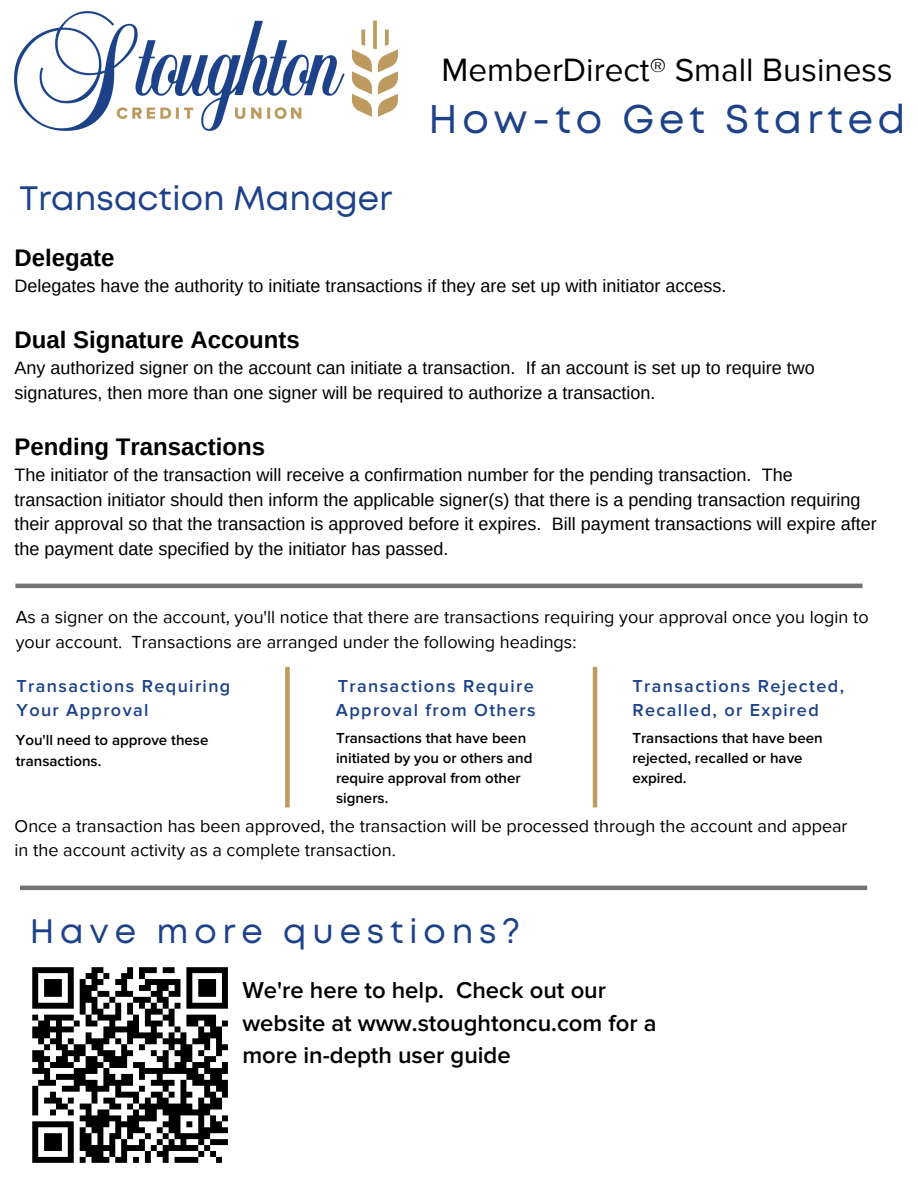
<style>
.page{position:relative;width:918px;height:1188px;background:#fff}
.page>*{position:absolute;margin:0;border:0;box-sizing:border-box;transform-origin:0 0}
.t1{font:40.05px "Mont";letter-spacing:.12em;color:#1d4289}
.t2{font:33.9px "Mont";color:#1d4289}
.t3{font:33.9px "Mont";letter-spacing:.17em;color:#1d4289}
.t4{font:33.3px "Proxima Nova";color:#000}
.t5{font:700 24px "Arimo";color:#000}
.t6{font:600 23.85px/32.7px "Proxima Nova";color:#000}
.t7{font:18px/24.8px "Arimo";color:#000}
.t8{font:18px/24.8px "Proxima Nova";color:#000}
.t9{font:600 18px/24.8px "Proxima Nova";letter-spacing:.075em;color:#1d4289}
.t10{font:600 15px/20.2px "Proxima Nova";color:#000}
</style>
<div class="page">
<img style="left:15px;top:12px;width:382px;height:119px">
<div style="left:285px;top:667px;width:5px;height:140px;background:#bd9b60"></div>
<hr style="left:593px;top:667px;width:4px;height:140px;background:#bd9b60">
<hr style="left:20px;top:886px;width:847px;height:4px;background:#737373">
<hr style="left:15px;top:584px;width:848px;height:4px;background:#737373">
<svg style="left:32px;top:967px;width:196px;height:196px"></svg>
<h2 class="t2" style="left:19px;top:186px;width:374px">Transaction Manager</h2>
<h3 class="t4" style="left:442px;top:50px;width:453px">MemberDirect® Small Business</h3>
<h1 class="t1" style="left:428px;top:104px;width:479px">How-to Get Started</h1>
<h3 class="t5" style="left:15px;top:244px;width:102px">Delegate</h3>
<p class="t7" style="left:15px;top:273px;width:713px">Delegates have the authority to initiate transactions if they are set up with initiator access.</p>
<h3 class="t5" style="left:15px;top:326px;width:287px">Dual Signature Accounts</h3>
<p class="t7" style="left:15px;top:355px;width:802px">Any authorized signer on the account can initiate a transaction. If an account is set up to require two signatures, then more than one signer will be required to authorize a transaction.</p>
<h3 class="t5" style="left:15px;top:433px;width:252px">Pending Transactions</h3>
<p class="t7" style="left:15px;top:462px;width:864px">The initiator of the transaction will receive a confirmation number for the pending transaction. The transaction initiator should then inform the applicable signer(s) that there is a pending transaction requiring their approval so that the transaction is approved before it expires. Bill payment transactions will expire after the payment date specified by the initiator has passed.</p>
<p class="t8" style="left:16px;top:605px;width:854px">As a signer on the account, you'll notice that there are transactions requiring your approval once you login to your account. Transactions are arranged under the following headings:</p>
<p class="t9" style="left:16px;top:674px;width:215px">Transactions Requiring<br>Your Approval</p>
<p class="t9" style="left:336px;top:674px;width:201px">Transactions Require<br>Approval from Others</p>
<p class="t9" style="left:632px;top:674px;width:213px">Transactions Rejected,<br>Recalled, or Expired</p>
<p class="t10" style="left:16px;top:730px;width:194px;line-height:20.7px">You'll need to approve these transactions.</p>
<p class="t10" style="left:336px;top:728px;width:198px">Transactions that have been initiated by you or others and require approval from other signers.</p>
<p class="t10" style="left:632px;top:728px;width:192px">Transactions that have been rejected, recalled or have expired.</p>
<p class="t8" style="left:15px;top:814px;width:835px">Once a transaction has been approved, the transaction will be processed through the account and appear in the account activity as a complete transaction.</p>
<h2 class="t3" style="left:30px;top:918px;width:492px">Have more questions?</h2>
<h3 class="t6" style="left:242px;top:974px;width:416px">We're here to help. Check out our website at www.stoughtoncu.com for a more in-depth user guide</h3>
</div>
